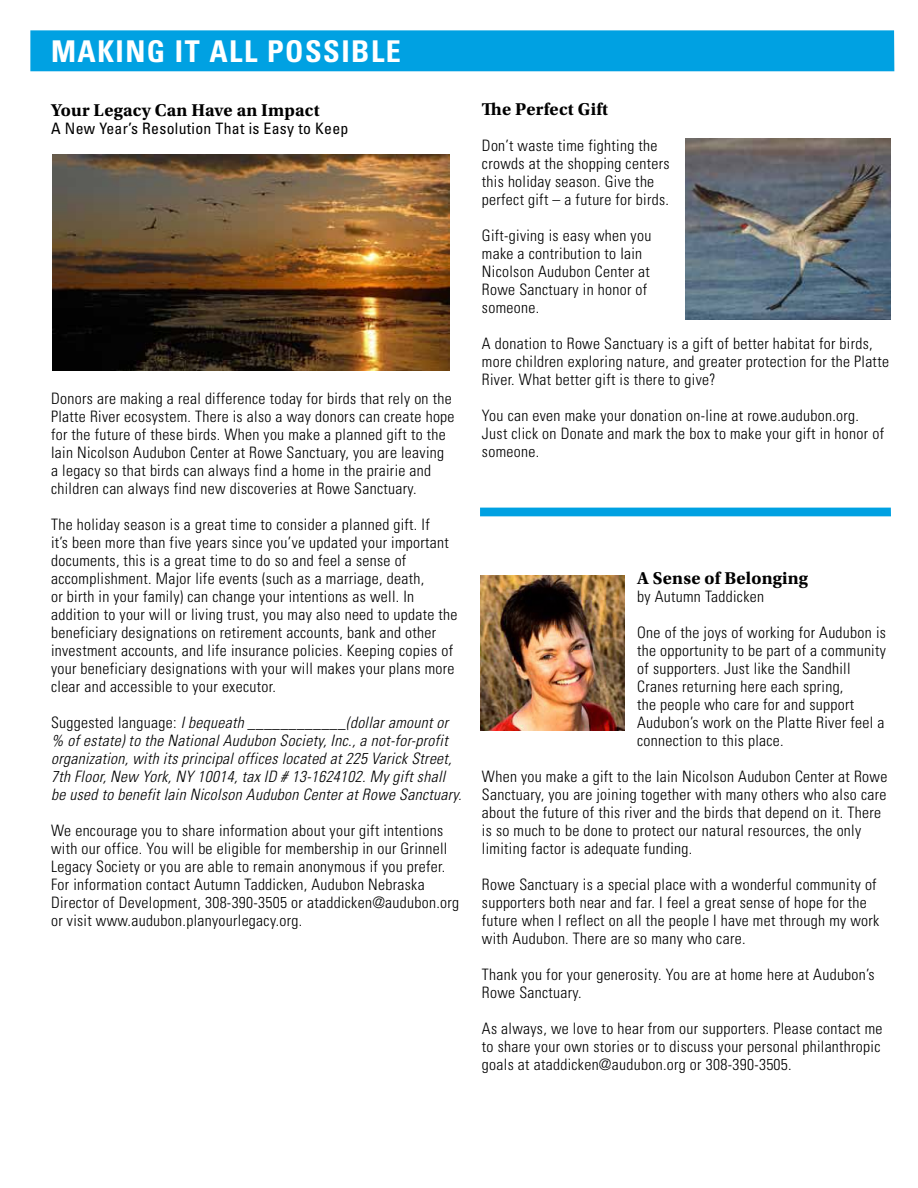
<style>
.page{position:relative;width:918px;height:1188px;background:#fff}
.page>*{position:absolute;margin:0;border:0;box-sizing:border-box;transform-origin:0 0}
.t1{font:700 condensed 30px "Univers LT Std";letter-spacing:.05em;color:#fff}
.t2{font:700 18px "Utopia Std";letter-spacing:.01em;color:#000}
.t3{font:300 condensed 15.75px/18px "Univers LT Std";letter-spacing:.02em;color:#000}
.t4{font:italic 300 condensed 15.75px/18px "Univers LT Std";letter-spacing:.02em;color:#000}
.t5{font:condensed 15.75px "Univers LT Std";letter-spacing:.02em;color:#000}
.s1{font-style:normal}
</style>
<div class="page">
<div style="left:30px;top:30px;width:864px;height:41px;background:#00a1e2"></div>
<img style="left:52px;top:154px;width:397px;height:216px">
<img style="left:686px;top:138px;width:205px;height:181px">
<img style="left:480px;top:575px;width:144px;height:156px">
<div style="left:480px;top:508px;width:411px;height:8px;background:#00a1e2"></div>
<h1 class="t1" style="left:51px;top:33px;width:351px">MAKING IT ALL POSSIBLE</h1>
<p class="t2" style="left:51px;top:99px;width:270px">Your Legacy Can Have an Impact</p>
<p class="t5" style="left:51px;top:118px;width:299px">A New Year’s Resolution That is Easy to Keep</p>
<p class="t3" style="left:51px;top:389px;width:405px">Donors are making a real difference today for birds that rely on the Platte River ecosystem. There is also a way donors can create hope for the future of these birds. When you make a planned gift to the Iain Nicolson Audubon Center at Rowe Sanctuary, you are leaving a legacy so that birds can always find a home in the prairie and children can always find new discoveries at Rowe Sanctuary.</p>
<p class="t3" style="left:51px;top:515px;width:408px">The holiday season is a great time to consider a planned gift. If<br>it’s been more than five years since you’ve updated your important documents, this is a great time to do so and feel a sense of accomplishment. Major life events (such as a marriage, death,<br>or birth in your family) can change your intentions as well. In addition to your will or living trust, you may also need to update the beneficiary designations on retirement accounts, bank and other investment accounts, and life insurance policies. Keeping copies of your beneficiary designations with your will makes your plans more clear and accessible to your executor.</p>
<p class="t4" style="left:51px;top:713px;width:412px"><span class="s1">Suggested language:</span> I bequeath ____________(dollar amount or % of estate) to the National Audubon Society, Inc., a not-for-profit organization, with its principal offices located at 225 Varick Street, 7th Floor, New York, NY 10014, tax ID # 13-1624102. My gift shall be used to benefit Iain Nicolson Audubon Center at Rowe Sanctuary.</p>
<p class="t3" style="left:51px;top:821px;width:410px">We encourage you to share information about your gift intentions with our office. You will be eligible for membership in our Grinnell Legacy Society or you are able to remain anonymous if you prefer.<br>For information contact Autumn Taddicken, Audubon Nebraska Director of Development, 308-390-3505 or ataddicken@audubon.org or visit www.audubon.planyourlegacy.org.</p>
<p class="t2" style="left:482px;top:98px;width:128px">The Perfect Gift</p>
<p class="t3" style="left:482px;top:136px;width:189px">Don’t waste time fighting the crowds at the shopping centers this holiday season. Give the perfect gift – a future for birds.</p>
<p class="t3" style="left:482px;top:226px;width:171px">Gift-giving is easy when you make a contribution to Iain<br>Nicolson Audubon Center at<br>Rowe Sanctuary in honor of someone.</p>
<p class="t3" style="left:482px;top:334px;width:409px">A donation to Rowe Sanctuary is a gift of better habitat for birds, more children exploring nature, and greater protection for the Platte<br>River. What better gift is there to give?</p>
<p class="t3" style="left:482px;top:406px;width:404px">You can even make your donation on-line at rowe.audubon.org.<br>Just click on Donate and mark the box to make your gift in honor of someone.</p>
<p class="t2" style="left:637px;top:568px;width:172px">A Sense of Belonging</p>
<p class="t3" style="left:637px;top:588px;width:128px">by Autumn Taddicken</p>
<p class="t3" style="left:637px;top:624px;width:250px">One of the joys of working for Audubon is the opportunity to be part of a community of supporters. Just like the Sandhill Cranes returning here each spring,<br>the people who care for and support Audubon’s work on the Platte River feel a connection to this place.</p>
<p class="t3" style="left:482px;top:768px;width:407px">When you make a gift to the Iain Nicolson Audubon Center at Rowe Sanctuary, you are joining together with many others who also care about the future of this river and the birds that depend on it. There is so much to be done to protect our natural resources, the only limiting factor is adequate funding.</p>
<p class="t3" style="left:482px;top:876px;width:399px">Rowe Sanctuary is a special place with a wonderful community of supporters both near and far. I feel a great sense of hope for the future when I reflect on all the people I have met through my work with Audubon. There are so many who care.</p>
<p class="t3" style="left:482px;top:966px;width:394px">Thank you for your generosity. You are at home here at Audubon’s<br>Rowe Sanctuary.</p>
<p class="t3" style="left:482px;top:1020px;width:402px">As always, we love to hear from our supporters. Please contact me to share your own stories or to discuss your personal philanthropic goals at ataddicken@audubon.org or 308-390-3505.</p>
</div>
